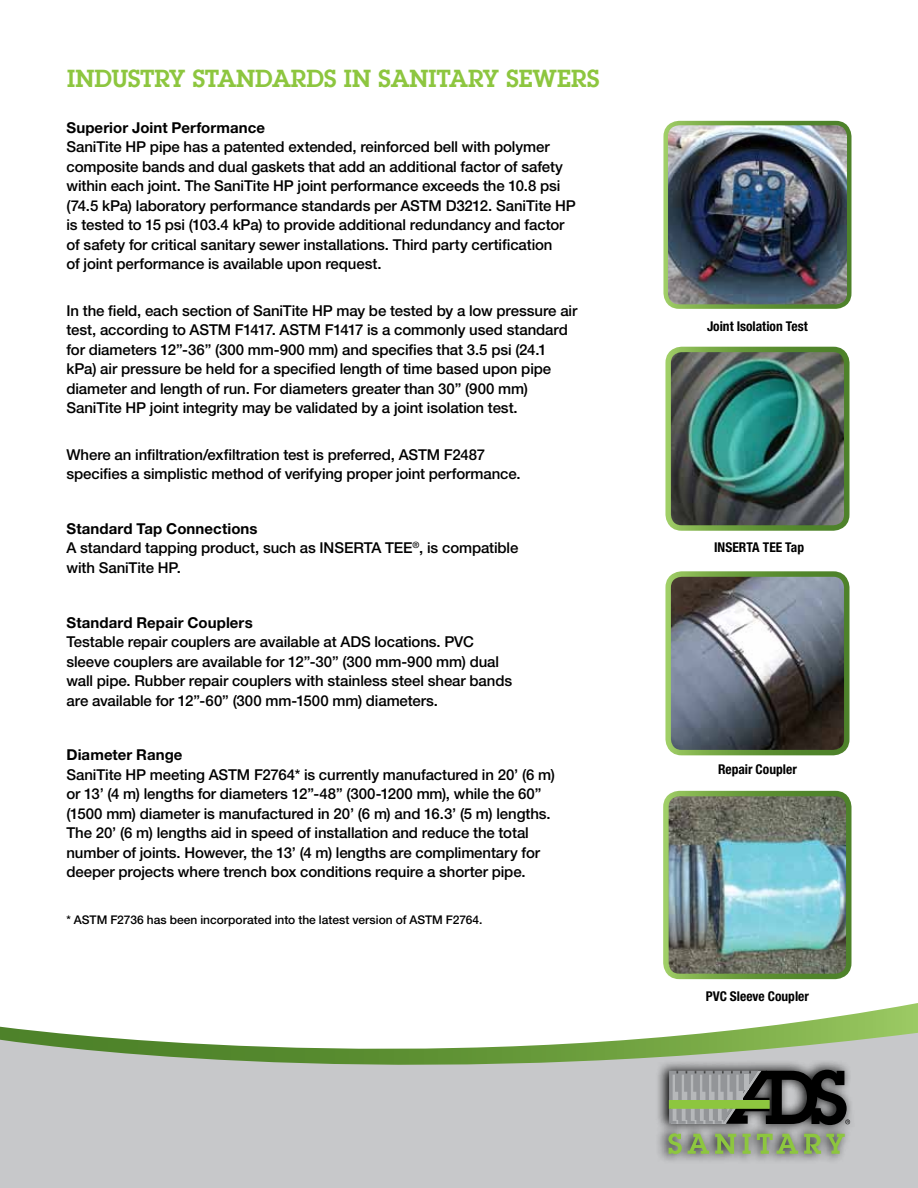
<style>
.page{position:relative;width:918px;height:1188px;background:#fff}
.page>*{position:absolute;margin:0;border:0;box-sizing:border-box;transform-origin:0 0}
.t1{font:600 24px "Lubalin Graph Std";color:#8dc63f}
.t2{font:500 15px/19.5px "Helvetica Neue LT";letter-spacing:-.01em;color:#000}
.t3{font:700 15px "Helvetica Neue LT";letter-spacing:.005em;color:#000}
.t4{font:700 condensed 13.5px "Helvetica Neue LT";color:#000}
.t5{font:500 12px "Helvetica Neue LT";color:#000}
</style>
<div class="page">
<div style="left:0;top:1094px;width:918px;height:94px;background:#c7c8ca"></div>
<svg style="left:0;top:1003px;width:918px;height:91px"></svg>
<div style="left:655px;top:1059px;width:202px;height:105px;background:#000;opacity:.98"></div>
<svg style="left:668px;top:1133px;width:14px;height:21px"></svg>
<svg style="left:688px;top:1134px;width:21px;height:20px"></svg>
<svg style="left:715px;top:1134px;width:21px;height:20px"></svg>
<svg style="left:742px;top:1134px;width:9px;height:20px"></svg>
<svg style="left:757px;top:1134px;width:41px;height:20px"></svg>
<svg style="left:804px;top:1134px;width:41px;height:20px"></svg>
<svg style="left:669px;top:1070px;width:181px;height:55px;background:#63695e"></svg>
<div style="left:744px;top:1074px;width:5px;height:16px;background:#b6b8ba"></div>
<img style="left:669px;top:797px;width:177px;height:176px">
<div style="left:663px;top:791px;width:189px;height:188px;border:5px solid #fff;border-radius:14px"></div>
<img style="left:671px;top:577px;width:173px;height:172px">
<div style="left:665px;top:571px;width:185px;height:184px;border:5px solid #fff;border-radius:14px"></div>
<img style="left:671px;top:353px;width:173px;height:172px">
<div style="left:665px;top:347px;width:185px;height:184px;border:5px solid #fff;border-radius:14px"></div>
<img style="left:668px;top:126px;width:179px;height:178px">
<div style="left:663px;top:121px;width:189px;height:188px;border:4px solid #fff;border-radius:14px"></div>
<h1 class="t1" style="left:67px;top:62px;width:519px">INDUSTRY STANDARDS IN SANITARY SEWERS</h1>
<p class="t3" style="left:66px;top:118px;width:200px">Superior Joint Performance</p>
<p class="t2" style="left:66px;top:137px;width:511px">SaniTite HP pipe has a patented extended, reinforced bell with polymer composite bands and dual gaskets that add an additional factor of safety within each joint. The SaniTite HP joint performance exceeds the 10.8 psi (74.5 kPa) laboratory performance standards per ASTM D3212. SaniTite HP is tested to 15 psi (103.4 kPa) to provide additional redundancy and factor of safety for critical sanitary sewer installations. Third party certification<br>of joint performance is available upon request.</p>
<p class="t2" style="left:66px;top:300px;width:512px">In the field, each section of SaniTite HP may be tested by a low pressure air test, according to ASTM F1417. ASTM F1417 is a commonly used standard for diameters 12”-36” (300 mm-900 mm) and specifies that 3.5 psi (24.1 kPa) air pressure be held for a specified length of time based upon pipe diameter and length of run. For diameters greater than 30” (900 mm)<br>SaniTite HP joint integrity may be validated by a joint isolation test.</p>
<p class="t2" style="left:66px;top:444px;width:456px">Where an infiltration/exfiltration test is preferred, ASTM F2487 specifies a simplistic method of verifying proper joint performance.</p>
<p class="t3" style="left:66px;top:519px;width:193px">Standard Tap Connections</p>
<p class="t2" style="left:66px;top:538px;width:279px">A standard tapping product, such as Inserta</p>
<p class="t2" style="left:385px;top:538px;width:135px">Tee<sup>®</sup>, is compatible</p>
<p class="t2" style="left:66px;top:558px;width:116px">with SaniTite HP.</p>
<p class="t3" style="left:66px;top:613px;width:188px">Standard Repair Couplers</p>
<p class="t2" style="left:66px;top:632px;width:447px">Testable repair couplers are available at ADS locations. PVC sleeve couplers are available for 12”-30” (300 mm-900 mm) dual wall pipe. Rubber repair couplers with stainless steel shear bands are available for 12”-60” (300 mm-1500 mm) diameters.</p>
<p class="t3" style="left:66px;top:746px;width:118px">Diameter Range</p>
<p class="t2" style="left:66px;top:765px;width:490px">SaniTite HP meeting ASTM F2764* is currently manufactured in 20’ (6 m) or 13’ (4 m) lengths for diameters 12”-48” (300-1200 mm), while the 60” (1500 mm) diameter is manufactured in 20’ (6 m) and 16.3’ (5 m) lengths.<br>The 20’ (6 m) lengths aid in speed of installation and reduce the total number of joints. However, the 13’ (4 m) lengths are complimentary for deeper projects where trench box conditions require a shorter pipe.</p>
<p class="t5" style="left:66px;top:912px;width:418px">* ASTM F2736 has been incorporated into the latest version of ASTM F2764.</p>
<p class="t4" style="left:707px;top:318px;width:102px">Joint Isolation Test</p>
<p class="t4" style="left:714px;top:539px;width:92px">Inserta Tee Tap</p>
<p class="t4" style="left:718px;top:761px;width:80px">Repair Coupler</p>
<p class="t4" style="left:706px;top:988px;width:105px">PVC Sleeve Coupler</p>
</div>
